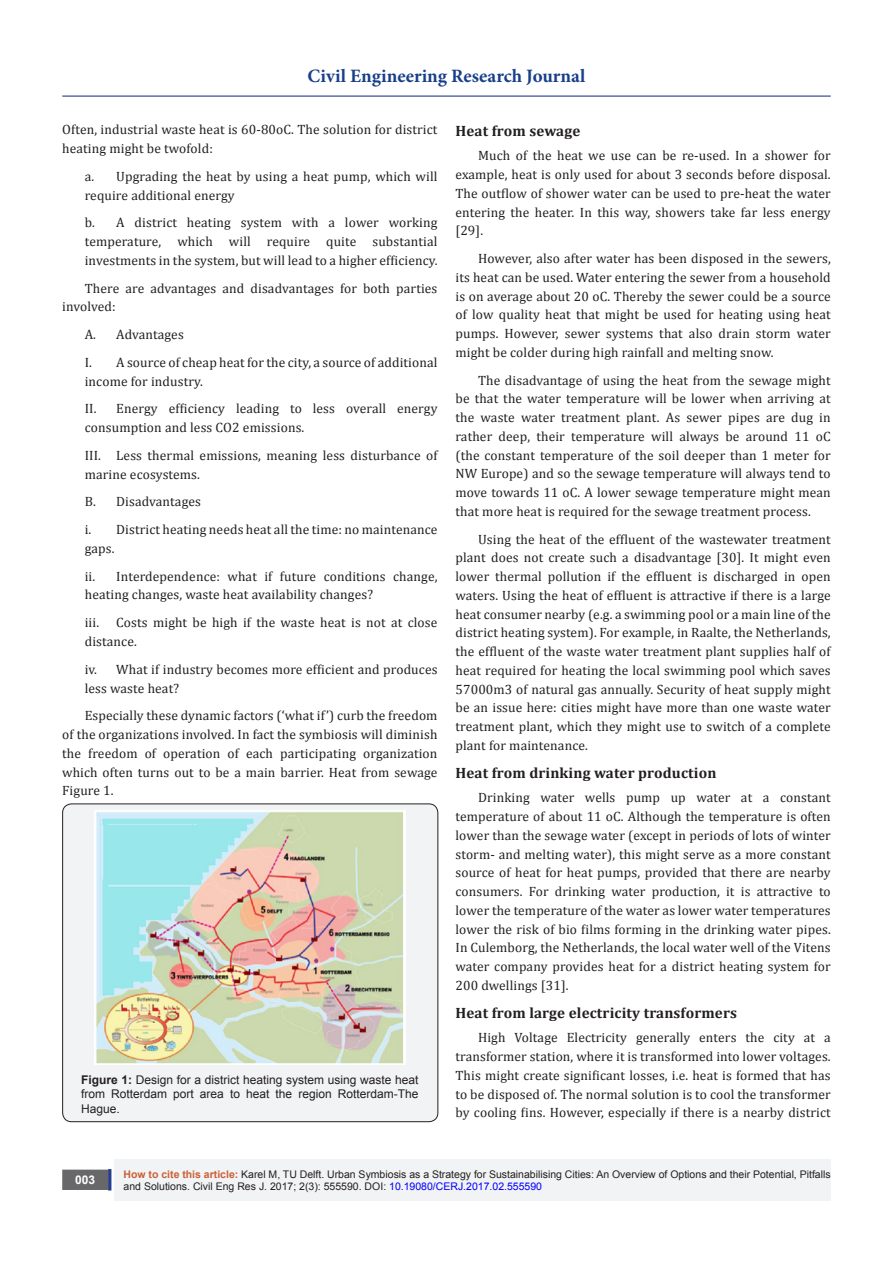
<style>
.page{position:relative;width:893px;height:1263px;background:#fff}
.page>*{position:absolute;margin:0;border:0;box-sizing:border-box;transform-origin:0 0}
.t1{font:700 18.9px "Minion Pro";color:#183f89}
.List_Paragraph{font:700 15px "Cambria";letter-spacing:.01em;color:#231f20}
.List_Paragraph-2{font:13.5px/18.8px "Cambria";letter-spacing:.01em;color:#231f20}
.t2{font:12px/14.4px "Arial";color:#231f20;text-align:justify}
.t3{font:700 12px "Arial";color:#fff}
.t4{font:10.5px/12.6px "Arial";color:#231f20}
.s1{font-weight:700}
.s2{font-weight:700;color:#ca5f37}
.s3{color:#00f}
</style>
<div class="page">
<div style="left:115px;top:1160px;width:716px;height:41px;background:#f2f3f4"></div>
<div style="left:63px;top:1170px;width:44px;height:19px;background:#68676a"></div>
<div style="left:62px;top:1169px;width:46px;height:21px;border:2px solid #68676a"></div>
<div style="left:108px;top:1169px;width:3px;height:21px;background:#253f8e;border:2px solid #253f8e"></div>
<hr style="left:62px;top:96px;width:769px;height:1px;background:#253f8e">
<div style="left:63px;top:804px;width:375px;height:318px;background:#f2f3f4;border-radius:9px"></div>
<div style="left:62px;top:803px;width:376px;height:319px;border:1px solid #231f20;border-radius:9px"></div>
<img style="left:95px;top:811px;width:311px;height:254px">
<h1 class="t1" style="left:308px;top:63px;width:279px">Civil Engineering Research Journal</h1>
<p class="List_Paragraph-2" style="left:62px;top:120px;width:377px">Often, industrial waste heat is 60-80oC. The solution for district heating might be twofold:</p>
<p class="List_Paragraph-2" style="left:85px;top:167px;width:354px">a. Upgrading the heat by using a heat pump, which will require additional energy</p>
<p class="List_Paragraph-2" style="left:85px;top:213px;width:354px;text-align:justify">b. A district heating system with a lower working temperature, which will require quite substantial investments in the system, but will lead to a higher efficiency.</p>
<p class="List_Paragraph-2" style="left:62px;top:279px;width:377px;text-indent:22px">There are advantages and disadvantages for both parties involved:</p>
<p class="List_Paragraph-2" style="left:85px;top:325px;width:101px">A. Advantages</p>
<p class="List_Paragraph-2" style="left:85px;top:353px;width:354px">I. A source of cheap heat for the city, a source of additional income for industry.</p>
<p class="List_Paragraph-2" style="left:85px;top:399px;width:354px">II. Energy efficiency leading to less overall energy consumption and less CO2 emissions.</p>
<p class="List_Paragraph-2" style="left:85px;top:446px;width:354px">III. Less thermal emissions, meaning less disturbance of marine ecosystems.</p>
<p class="List_Paragraph-2" style="left:85px;top:492px;width:118px">B. Disadvantages</p>
<p class="List_Paragraph-2" style="left:85px;top:520px;width:354px">i. District heating needs heat all the time: no maintenance gaps.</p>
<p class="List_Paragraph-2" style="left:85px;top:567px;width:354px">ii. Interdependence: what if future conditions change, heating changes, waste heat availability changes?</p>
<p class="List_Paragraph-2" style="left:85px;top:613px;width:16px">iii.</p>
<p class="List_Paragraph" style="left:455px;top:120px;width:126px">Heat from sewage</p>
<p class="List_Paragraph-2" style="left:455px;top:146px;width:377px;text-align:justify;text-indent:22px">Much of the heat we use can be re-used. In a shower for example, heat is only used for about 3 seconds before disposal.<br>The outflow of shower water can be used to pre-heat the water entering the heater. In this way, showers take far less energy [29].</p>
<p class="List_Paragraph-2" style="left:455px;top:249px;width:377px;text-align:justify;text-indent:22px">However, also after water has been disposed in the sewers, its heat can be used. Water entering the sewer from a household is on average about 20 oC. Thereby the sewer could be a source of low quality heat that might be used for heating using heat pumps. However, sewer systems that also drain storm water might be colder during high rainfall and melting snow.</p>
<p class="List_Paragraph-2" style="left:455px;top:371px;width:377px;text-align:justify;text-indent:22px">The disadvantage of using the heat from the sewage might be that the water temperature will be lower when arriving at the waste water treatment plant. As sewer pipes are dug in rather deep, their temperature will always be around 11 oC (the constant temperature of the soil deeper than 1 meter for NW Europe) and so the sewage temperature will always tend to move towards 11 oC. A lower sewage temperature might mean that more heat is required for the sewage treatment process.</p>
<p class="List_Paragraph-2" style="left:455px;top:530px;width:377px;text-align:justify;text-indent:22px">Using the heat of the effluent of the wastewater treatment plant does not create such a disadvantage [30]. It might even lower thermal pollution if the effluent is discharged in open waters. Using the heat of effluent is attractive if there is a large heat consumer nearby (e.g. a swimming pool or a main line of the district heating system). For example, in Raalte, the Netherlands, the effluent of the waste water treatment plant supplies half of heat required for heating the local swimming pool which saves 57000m3 of natural gas annually. Security of heat supply might be an issue here: cities might have more than one waste water treatment plant, which they might use to switch of a complete plant for maintenance.</p>
<p class="List_Paragraph" style="left:455px;top:762px;width:262px">Heat from drinking water production</p>
<p class="List_Paragraph-2" style="left:455px;top:788px;width:377px;text-align:justify;text-indent:22px">Drinking water wells pump up water at a constant temperature of about 11 oC. Although the temperature is often lower than the sewage water (except in periods of lots of winter storm- and melting water), this might serve as a more constant source of heat for heat pumps, provided that there are nearby consumers. For drinking water production, it is attractive to lower the temperature of the water as lower water temperatures lower the risk of bio films forming in the drinking water pipes.<br>In Culemborg, the Netherlands, the local water well of the Vitens water company provides heat for a district heating system for 200 dwellings [31].</p>
<p class="List_Paragraph" style="left:455px;top:1002px;width:283px">Heat from large electricity transformers</p>
<p class="List_Paragraph-2" style="left:455px;top:1028px;width:377px;text-align:justify;text-indent:22px">High Voltage Electricity generally enters the city at a transformer station, where it is transformed into lower voltages.<br>This might create significant losses, i.e. heat is formed that has to be disposed of. The normal solution is to cool the transformer by cooling fins. However, especially if there is a nearby district</p>
<p class="List_Paragraph-2" style="left:85px;top:613px;width:354px;text-indent:31px">Costs might be high if the waste heat is not at close distance.</p>
<p class="List_Paragraph-2" style="left:85px;top:660px;width:354px">iv. What if industry becomes more efficient and produces less waste heat?</p>
<p class="List_Paragraph-2" style="left:62px;top:706px;width:377px;text-align:justify;text-indent:22px">Especially these dynamic factors (‘what if’) curb the freedom of the organizations involved. In fact the symbiosis will diminish the freedom of operation of each participating organization which often turns out to be a main barrier. Heat from sewage Figure 1.</p>
<p class="t2" style="left:81px;top:1072px;width:339px"><span class="s1">Figure 1:</span> Design for a district heating system using waste heat from Rotterdam port area to heat the region Rotterdam-The Hague.</p>
<p class="t3" style="left:75px;top:1172px;width:22px">003</p>
<p class="t4" style="left:124px;top:1168px;width:709px"><span class="s2">How to cite this article:</span> Karel M, TU Delft. Urban Symbiosis as a Strategy for Sustainabilising Cities: An Overview of Options and their Potential, Pitfalls and Solutions. Civil Eng Res J. 2017; 2(3): 555590. DOI: <span class="s3">10.19080/CERJ.2017.02.555590</span></p>
</div>
